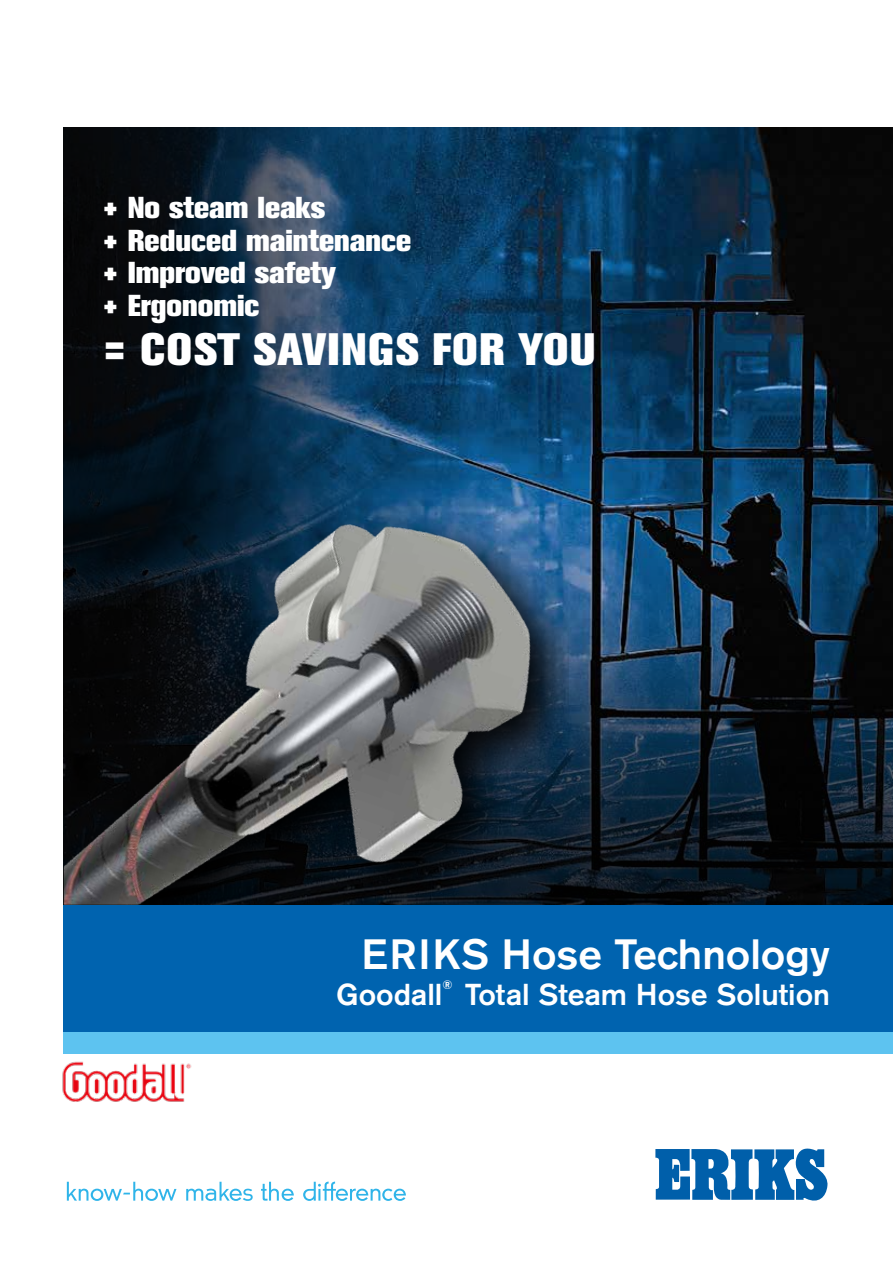
<style>
.page{position:relative;width:893px;height:1263px;background:#fff}
.page>*{position:absolute;margin:0;border:0;box-sizing:border-box;transform-origin:0 0}
.t1{font:800 45px "Akzidenz Grotesk BE";letter-spacing:.04em;color:#fff}
.t2{font:500 42px "Akzidenz Grotesk BE";color:#fff}
.t3{font:800 30px/32.5px "Akzidenz Grotesk BE";color:#fff}
.t4{font:500 30px "Akzidenz Grotesk BE";color:#fff}
.t5{font:500 12.3px "Akzidenz Grotesk BE";color:#fff}
</style>
<div class="page">
<hr style="left:0;top:905px;width:1px;height:127px;background:#0063af">
<svg style="left:655px;top:1148px;width:173px;height:53px"></svg>
<svg style="left:67px;top:1182px;width:109px;height:19px"></svg>
<svg style="left:186px;top:1182px;width:67px;height:19px"></svg>
<svg style="left:261px;top:1182px;width:33px;height:19px"></svg>
<svg style="left:303px;top:1181px;width:103px;height:20px"></svg>
<div style="left:63px;top:127px;width:830px;height:779px;background:#000;opacity:.81"></div>
<div style="left:64px;top:905px;width:829px;height:127px;background:#0063af"></div>
<div style="left:64px;top:1032px;width:829px;height:21px;background:#5dc3f0"></div>
<img style="left:64px;top:469px;width:505px;height:436px">
<img style="left:62px;top:1061px;width:130px;height:41px">
<p class="t3" style="left:102px;top:192px;width:310px">+ No steam leaks<br>+ Reduced maintenance + Improved safety<br>+ Ergonomic</p>
<h1 class="t1" style="left:102px;top:323px;width:495px">= COST SAVINGS FOR YOU</h1>
<h2 class="t2" style="left:361px;top:928px;width:470px">ERIKS Hose Technology</h2>
<p class="t4" style="left:336px;top:976px;width:108px">Goodall</p>
<p class="t5" style="left:442px;top:977px;width:12px">®</p>
<p class="t4" style="left:465px;top:976px;width:367px">Total Steam Hose Solution</p>
</div>
